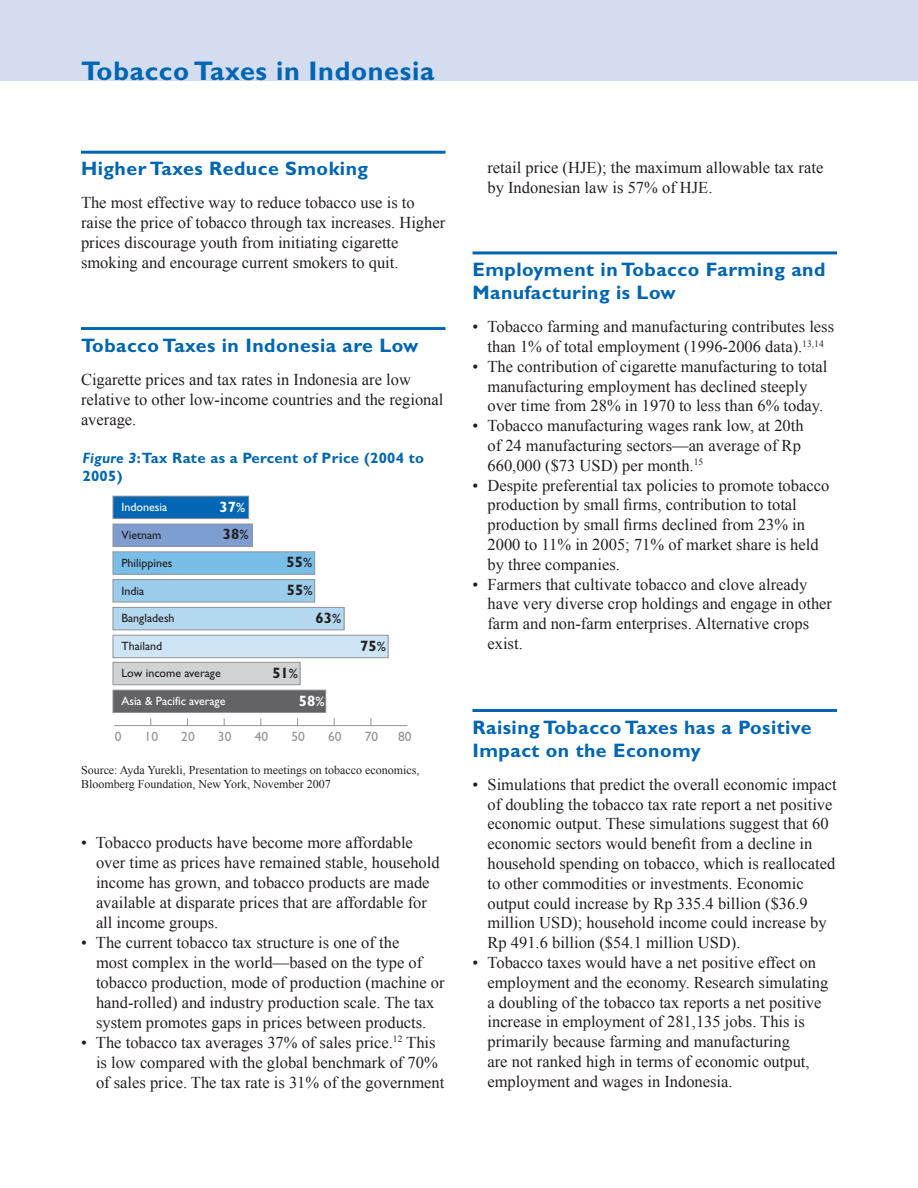
<style>
.page{position:relative;width:918px;height:1188px;background:#fff}
.page>*{position:absolute;margin:0;border:0;box-sizing:border-box;transform-origin:0 0}
.t1{font:700 27px "Gill Sans Std";letter-spacing:.025em;color:#0066b3}
.t2{font:700 19.5px/23.4px "Gill Sans Std";letter-spacing:.025em;color:#0066b3}
.t3{font:16.5px/19.8px "Times New Roman";color:#231f20}
.t4{font:700 15px/18.1px "Gill Sans Std";letter-spacing:.02em;color:#0066b3}
.t5{font:700 15px "Gill Sans";color:#231f20}
.t6{font:700 15px "Gill Sans";color:#fff}
.t7{font:13.5px "Gill Sans";color:#939598}
.Paragraph_Style_1{font:12px/13.6px "Times New Roman";color:#231f20}
.t8{font:12px "Gill Sans";color:#231f20}
.t9{font:12px "Gill Sans";color:#fff}
.s1{font-family:"Gill Sans";font-style:italic}
.s2{font-weight:400;font-size:13.5px}
</style>
<div class="page">
<div style="left:0;top:0;width:918px;height:81px;background:#d4dcf0"></div>
<hr style="left:81px;top:151px;width:365px;height:3px;background:#0066b3">
<hr style="left:81px;top:327px;width:365px;height:3px;background:#0066b3">
<hr style="left:472px;top:251px;width:365px;height:3px;background:#0066b3">
<hr style="left:472px;top:709px;width:365px;height:3px;background:#0066b3">
<hr style="left:114px;top:725px;width:294px;height:1px;background:#939598">
<div style="left:113px;top:496px;width:136px;height:23px;background:#0166b3"></div>
<div style="left:113px;top:496px;width:136px;height:23px;border:1px solid #939598"></div>
<div style="left:113px;top:524px;width:139px;height:22px;background:#7e9ed2"></div>
<div style="left:113px;top:524px;width:140px;height:23px;border:1px solid #939598"></div>
<div style="left:113px;top:662px;width:187px;height:23px;background:#d1d2d4"></div>
<div style="left:113px;top:662px;width:187px;height:23px;border:1px solid #939598"></div>
<div style="left:113px;top:580px;width:202px;height:22px;background:#9acceb"></div>
<div style="left:113px;top:579px;width:202px;height:23px;border:1px solid #939598"></div>
<div style="left:113px;top:552px;width:202px;height:22px;background:#78bee6"></div>
<div style="left:113px;top:551px;width:202px;height:24px;border:1px solid #939598"></div>
<div style="left:113px;top:607px;width:231px;height:23px;background:#b4d8ef"></div>
<div style="left:113px;top:607px;width:231px;height:23px;border:1px solid #939598"></div>
<div style="left:113px;top:690px;width:213px;height:23px;background:#636366"></div>
<div style="left:113px;top:690px;width:213px;height:23px;border:1px solid #939598"></div>
<div style="left:113px;top:635px;width:275px;height:23px;background:#cee5f5"></div>
<div style="left:113px;top:635px;width:275px;height:23px;border:1px solid #939598"></div>
<p class="t1" style="left:81px;top:54px;width:355px">Tobacco Taxes in Indonesia</p>
<p class="t2" style="left:81px;top:157px;width:289px">Higher Taxes Reduce Smoking</p>
<p class="t3" style="left:81px;top:192px;width:366px">The most effective way to reduce tobacco use is to raise the price of tobacco through tax increases. Higher prices discourage youth from initiating cigarette smoking and encourage current smokers to quit.</p>
<p class="t2" style="left:81px;top:333px;width:339px">Tobacco Taxes in Indonesia are Low</p>
<p class="t3" style="left:81px;top:369px;width:364px">Cigarette prices and tax rates in Indonesia are low relative to other low-income countries and the regional average.</p>
<p class="t4" style="left:82px;top:449px;width:343px"><span class="s1">Figure 3</span>: Tax Rate as a Percent of Price (2004 to<br>2005)</p>
<p class="t9" style="left:121px;top:500px;width:47px">Indonesia</p>
<p class="t6" style="left:220px;top:498px;width:27px">37<span class="s2">%</span></p>
<p class="t8" style="left:122px;top:528px;width:41px">Vietnam</p>
<p class="t5" style="left:223px;top:526px;width:27px">38<span class="s2">%</span></p>
<p class="t8" style="left:121px;top:556px;width:52px">Philippines</p>
<p class="t5" style="left:287px;top:553px;width:27px">55<span class="s2">%</span></p>
<p class="t8" style="left:121px;top:584px;width:24px">India</p>
<p class="t5" style="left:287px;top:581px;width:27px">55<span class="s2">%</span></p>
<p class="t8" style="left:121px;top:612px;width:55px">Bangladesh</p>
<p class="t5" style="left:315px;top:609px;width:27px">63<span class="s2">%</span></p>
<p class="t8" style="left:121px;top:639px;width:42px">Thailand</p>
<p class="t5" style="left:360px;top:637px;width:27px">75<span class="s2">%</span></p>
<p class="t8" style="left:121px;top:666px;width:101px">Low income average</p>
<p class="t5" style="left:272px;top:664px;width:27px">51<span class="s2">%</span></p>
<p class="t9" style="left:121px;top:694px;width:106px">Asia &amp; Pacific average</p>
<p class="t6" style="left:299px;top:692px;width:27px">58<span class="s2">%</span></p>
<p class="t7" style="left:115px;top:729px;width:8px">0</p>
<p class="t7" style="left:145px;top:729px;width:15px">10</p>
<p class="t7" style="left:181px;top:729px;width:15px">20</p>
<p class="t7" style="left:218px;top:729px;width:15px">30</p>
<p class="t7" style="left:255px;top:729px;width:15px">40</p>
<p class="t7" style="left:291px;top:729px;width:15px">50</p>
<p class="t7" style="left:328px;top:729px;width:15px">60</p>
<p class="t7" style="left:365px;top:729px;width:15px">70</p>
<p class="t7" style="left:398px;top:729px;width:15px">80</p>
<p class="Paragraph_Style_1" style="left:81px;top:763px;width:340px">Source: Ayda Yurekli, Presentation to meetings on tobacco economics,<br>Bloomberg Foundation, New York, November 2007</p>
<p class="t3" style="left:96px;top:832px;width:345px;text-indent:-15px">• Tobacco products have become more affordable over time as prices have remained stable, household income has grown, and tobacco products are made available at disparate prices that are affordable for all income groups.</p>
<p class="t3" style="left:96px;top:932px;width:350px;text-indent:-15px">• The current tobacco tax structure is one of the<br>most complex in the world—based on the type of tobacco production, mode of production (machine or hand-rolled) and industry production scale. The tax system promotes gaps in prices between products.</p>
<p class="t3" style="left:96px;top:1032px;width:350px;text-indent:-15px">• The tobacco tax averages 37% of sales price.<sup>12</sup> This is low compared with the global benchmark of 70% of sales price. The tax rate is 31% of the government</p>
<p class="t3" style="left:488px;top:158px;width:337px">retail price (HJE); the maximum allowable tax rate by Indonesian law is 57% of HJE.</p>
<p class="t2" style="left:472px;top:258px;width:354px">Employment in Tobacco Farming and<br>Manufacturing is Low</p>
<p class="t3" style="left:472px;top:317px;width:363px;text-align:center">• Tobacco farming and manufacturing contributes less than 1% of total employment (1996-2006 data).<sup>13,14</sup></p>
<p class="t3" style="left:488px;top:356px;width:342px;text-indent:-15px">• The contribution of cigarette manufacturing to total manufacturing employment has declined steeply over time from 28% in 1970 to less than 6% today.</p>
<p class="t3" style="left:488px;top:416px;width:318px;text-indent:-15px">• Tobacco manufacturing wages rank low, at 20th of 24 manufacturing sectors—an average of Rp<br>660,000 ($73 USD) per month.<sup>15</sup></p>
<p class="t3" style="left:488px;top:475px;width:343px;text-indent:-15px">• Despite preferential tax policies to promote tobacco production by small firms, contribution to total production by small firms declined from 23% in 2000 to 11% in 2005; 71% of market share is held by three companies.</p>
<p class="t3" style="left:488px;top:574px;width:346px;text-indent:-15px">• Farmers that cultivate tobacco and clove already have very diverse crop holdings and engage in other farm and non-farm enterprises. Alternative crops exist.</p>
<p class="t2" style="left:472px;top:715px;width:341px">Raising Tobacco Taxes has a Positive<br>Impact on the Economy</p>
<p class="t3" style="left:488px;top:774px;width:351px;text-indent:-15px">• Simulations that predict the overall economic impact of doubling the tobacco tax rate report a net positive economic output. These simulations suggest that 60 economic sectors would benefit from a decline in household spending on tobacco, which is reallocated to other commodities or investments. Economic output could increase by Rp 335.4 billion ($36.9 million USD); household income could increase by Rp 491.6 billion ($54.1 million USD).</p>
<p class="t3" style="left:488px;top:952px;width:342px;text-indent:-15px">• Tobacco taxes would have a net positive effect on employment and the economy. Research simulating a doubling of the tobacco tax reports a net positive increase in employment of 281,135 jobs. This is primarily because farming and manufacturing<br>are not ranked high in terms of economic output, employment and wages in Indonesia.</p>
</div>
